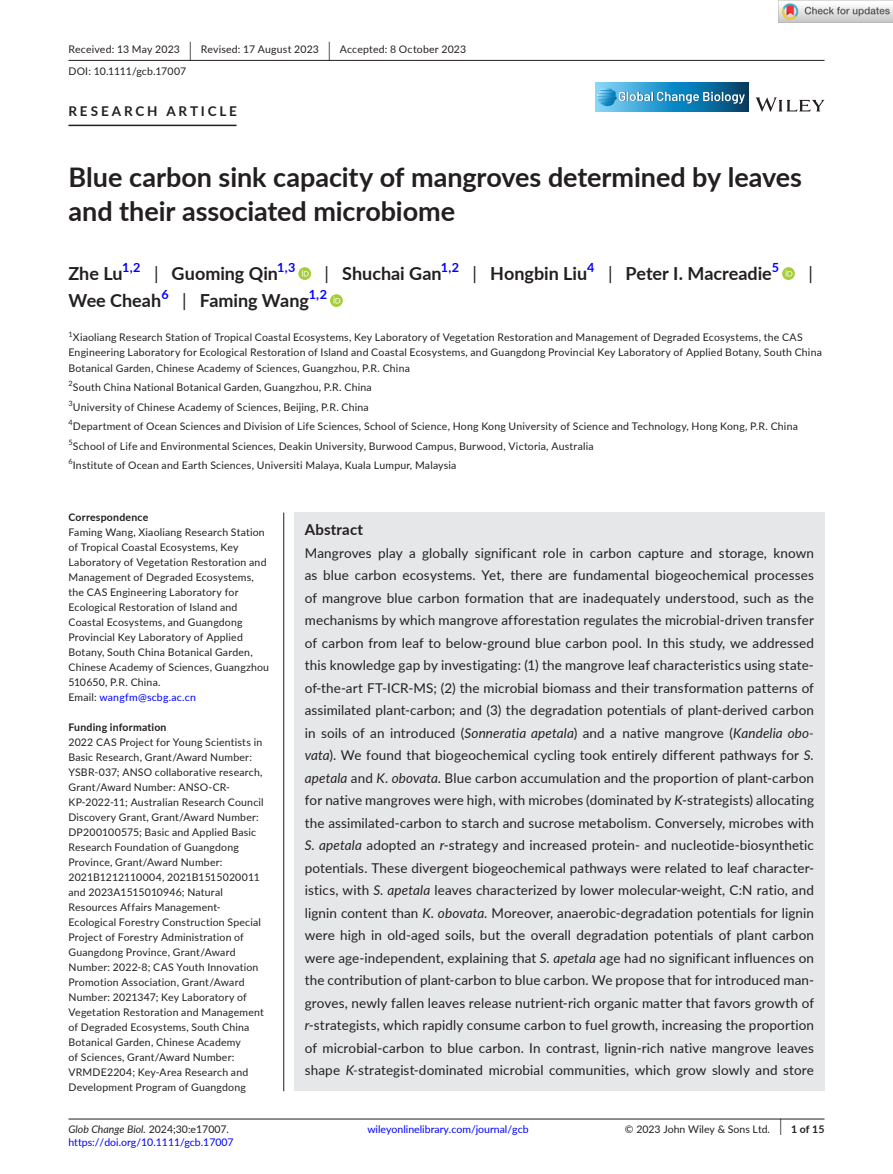
<style>
.page{position:relative;width:893px;height:1174px;background:#fff}
.page>*{position:absolute;margin:0;border:0;box-sizing:border-box;transform-origin:0 0}
.t1{font:700 27px/34.5px "Lato";letter-spacing:-.005em;color:#231f20}
.t2{font:700 18px "Lato";letter-spacing:-.005em;color:#231f20}
.t3{font:18px "Lato";color:#231f20}
.t4{font:700 15px "Lato";letter-spacing:.015em;color:#231f20}
.t5{font:13.5px/22.5px "Lato";letter-spacing:.01em;color:#231f20;text-align:justify}
.t6{font:700 13.5px "Lato";letter-spacing:.21em;color:#231f20}
.t7{font:700 12.6px "Lato";color:#00f}
.t8{font:10.5px/15px "Lato";letter-spacing:.02em;color:#231f20}
.t9{font:10.5px "Lato";color:#00f}
.t10{font:700 10.5px "Lato";letter-spacing:.02em;color:#231f20}
.t11{font:italic 10.5px "Lato";color:#231f20}
.t12{font:10.5px "Lato";color:#231f20}
.t13{font:7.35px "Lato";color:#231f20}
.s1{font-size:19.65px}
.s2{font-weight:400}
.s3{color:#00f}
.s4{font-style:italic}
.s5{font-style:normal}
.s6{font-weight:400;font-size:17.4px}
</style>
<div class="page">
<hr style="left:68px;top:1118px;width:756px;height:1px;background:#231f20">
<svg style="left:756px;top:97px;width:68px;height:15px"></svg>
<svg style="left:595px;top:82px;width:153px;height:29px"></svg>
<svg style="left:597px;top:87px;width:148px;height:19px"></svg>
<hr style="left:68px;top:60px;width:756px;height:1px;background:#231f20">
<hr style="left:68px;top:125px;width:169px;height:1px;background:#231f20">
<svg style="left:298px;top:267px;width:13px;height:13px"></svg>
<svg style="left:302px;top:269px;width:7px;height:7px"></svg>
<svg style="left:782px;top:267px;width:13px;height:13px"></svg>
<svg style="left:785px;top:269px;width:7px;height:7px"></svg>
<svg style="left:330px;top:294px;width:13px;height:13px"></svg>
<svg style="left:333px;top:296px;width:7px;height:7px"></svg>
<div style="left:294px;top:512px;width:530px;height:579px;background:#e6e7e9"></div>
<hr style="left:283px;top:512px;width:1px;height:579px;background:#231f20">
<img style="left:779px;top:0;width:114px;height:23px">
<p class="t8" style="left:68px;top:38px;width:399px;line-height:21.8px">Received: 13 May 2023 <span class="s1">|</span> Revised: 17 August 2023 <span class="s1">|</span> Accepted: 8 October 2023<br>DOI: 10.1111/gcb.17007</p>
<p class="t6" style="left:68px;top:101px;width:170px">RESEARCH ARTICLE</p>
<h1 class="t1" style="left:68px;top:159px;width:735px">Blue carbon sink capacity of mangroves determined by leaves and their associated microbiome</h1>
<h2 class="t2" style="left:68px;top:260px;width:56px">Zhe Lu</h2>
<p class="t7" style="left:122px;top:258px;width:20px">1,2</p>
<h2 class="t2" style="left:154px;top:260px;width:126px"><span class="s2">|</span> Guoming Qin</h2>
<p class="t7" style="left:277px;top:258px;width:20px">1,3</p>
<h2 class="t2" style="left:325px;top:260px;width:119px"><span class="s2">|</span> Shuchai Gan</h2>
<p class="t7" style="left:441px;top:258px;width:20px">1,2</p>
<h2 class="t2" style="left:473px;top:260px;width:116px"><span class="s2">|</span> Hongbin Liu</h2>
<p class="t7" style="left:587px;top:258px;width:9px">4</p>
<h2 class="t2" style="left:608px;top:260px;width:165px"><span class="s2">|</span> Peter I. Macreadie</h2>
<p class="t7" style="left:772px;top:258px;width:9px">5</p>
<h2 class="t3" style="left:808px;top:260px;width:6px">|</h2>
<h2 class="t2" style="left:68px;top:287px;width:94px">Wee Cheah</h2>
<p class="t7" style="left:161px;top:285px;width:9px">6</p>
<h2 class="t2" style="left:182px;top:287px;width:128px"><span class="s2">|</span> Faming Wang</h2>
<p class="t7" style="left:309px;top:285px;width:20px">1,2</p>
<p class="t13" style="left:68px;top:329px;width:6px">1</p>
<p class="t8" style="left:68px;top:330px;width:755px;text-indent:5px">Xiaoliang Research Station of Tropical Coastal Ecosystems, Key Laboratory of Vegetation Restoration and Management of Degraded Ecosystems, the CAS<br>Engineering Laboratory for Ecological Restoration of Island and Coastal Ecosystems, and Guangdong Provincial Key Laboratory of Applied Botany, South China<br>Botanical Garden, Chinese Academy of Sciences, Guangzhou, P.R. China</p>
<p class="t13" style="left:68px;top:378px;width:6px">2</p>
<p class="t8" style="left:68px;top:377px;width:731px;line-height:19.5px;text-indent:4px">South China National Botanical Garden, Guangzhou, P.R. China<br><sup>3</sup>University of Chinese Academy of Sciences, Beijing, P.R. China<br><sup>4</sup>Department of Ocean Sciences and Division of Life Sciences, School of Science, Hong Kong University of Science and Technology, Hong Kong, P.R. China <sup>5</sup>School of Life and Environmental Sciences, Deakin University, Burwood Campus, Burwood, Victoria, Australia<br><sup>6</sup>Institute of Ocean and Earth Sciences, Universiti Malaya, Kuala Lumpur, Malaysia</p>
<p class="t10" style="left:68px;top:509px;width:81px">Correspondence</p>
<p class="t8" style="left:68px;top:524px;width:202px">Faming Wang, Xiaoliang Research Station of Tropical Coastal Ecosystems, Key Laboratory of Vegetation Restoration and Management of Degraded Ecosystems, the CAS Engineering Laboratory for Ecological Restoration of Island and Coastal Ecosystems, and Guangdong Provincial Key Laboratory of Applied Botany, South China Botanical Garden, Chinese Academy of Sciences, Guangzhou 510650, P.R. China.<br>Email: <span class="s3">wangfm@scbg.ac.cn</span></p>
<p class="t10" style="left:68px;top:719px;width:100px">Funding information</p>
<p class="t8" style="left:68px;top:734px;width:197px">2022 CAS Project for Young Scientists in Basic Research, Grant/Award Number:<br>YSBR-037; ANSO collaborative research, Grant/Award Number: ANSO-CR-KP-2022-11; Australian Research Council Discovery Grant, Grant/Award Number:<br>DP200100575; Basic and Applied Basic Research Foundation of Guangdong Province, Grant/Award Number:<br>2021B1212110004, 2021B1515020011 and 2023A1515010946; Natural Resources Affairs Management-Ecological Forestry Construction Special Project of Forestry Administration of Guangdong Province, Grant/Award Number: 2022-8; CAS Youth Innovation Promotion Association, Grant/Award Number: 2021347; Key Laboratory of Vegetation Restoration and Management of Degraded Ecosystems, South China Botanical Garden, Chinese Academy<br>of Sciences, Grant/Award Number:<br>VRMDE2204; Key-Area Research and Development Program of Guangdong</p>
<h3 class="t4" style="left:305px;top:518px;width:60px">Abstract</h3>
<p class="t5" style="left:305px;top:541px;width:511px">Mangroves play a globally significant role in carbon capture and storage, known as blue carbon ecosystems. Yet, there are fundamental biogeochemical processes of mangrove blue carbon formation that are inadequately understood, such as the mechanisms by which mangrove afforestation regulates the microbial-driven transfer of carbon from leaf to below-ground blue carbon pool. In this study, we addressed this knowledge gap by investigating: (1) the mangrove leaf characteristics using state&shy;of-the-art FT-ICR-MS; (2) the microbial biomass and their transformation patterns of assimilated plant-carbon; and (3) the degradation potentials of plant-derived carbon in soils of an introduced (<span class="s4">Sonneratia apetala</span>) and a native mangrove (<span class="s4">Kandelia obo&shy;vata</span>). We found that biogeochemical cycling took entirely different pathways for <span class="s4">S. apetala</span> and <span class="s4">K. obovata</span>. Blue carbon accumulation and the proportion of plant-carbon for native mangroves were high, with microbes (dominated by <span class="s4">K</span>-strategists) allocating the assimilated-carbon to starch and sucrose metabolism. Conversely, microbes with <span class="s4">S. apetala</span> adopted an <span class="s4">r</span>-strategy and increased protein- and nucleotide-biosynthetic potentials. These divergent biogeochemical pathways were related to leaf character&shy;istics, with <span class="s4">S. apetala</span> leaves characterized by lower molecular-weight, C:N ratio, and lignin content than <span class="s4">K. obovata</span>. Moreover, anaerobic-degradation potentials for lignin were high in old-aged soils, but the overall degradation potentials of plant carbon were age-independent, explaining that <span class="s4">S. apetala</span> age had no significant influences on the contribution of plant-carbon to blue carbon. We propose that for introduced man&shy;groves, newly fallen leaves release nutrient-rich organic matter that favors growth of <span class="s4">r</span>-strategists, which rapidly consume carbon to fuel growth, increasing the proportion of microbial-carbon to blue carbon. In contrast, lignin-rich native mangrove leaves shape <span class="s4">K-</span>strategist-dominated microbial communities, which grow slowly and store</p>
<p class="t11" style="left:68px;top:1121px;width:162px">Glob Change Biol. <span class="s5">2024;30:e17007.</span></p>
<p class="t9" style="left:367px;top:1121px;width:163px">wileyonlinelibrary.com/journal/gcb</p>
<p class="t10" style="left:779px;top:1121px;width:46px"><span class="s6">|</span> 1 of 15</p>
<p class="t9" style="left:68px;top:1135px;width:167px">https://doi.org/10.1111/gcb.17007</p>
<p class="t12" style="left:625px;top:1121px;width:147px">© 2023 John Wiley &amp; Sons Ltd.</p>
</div>
